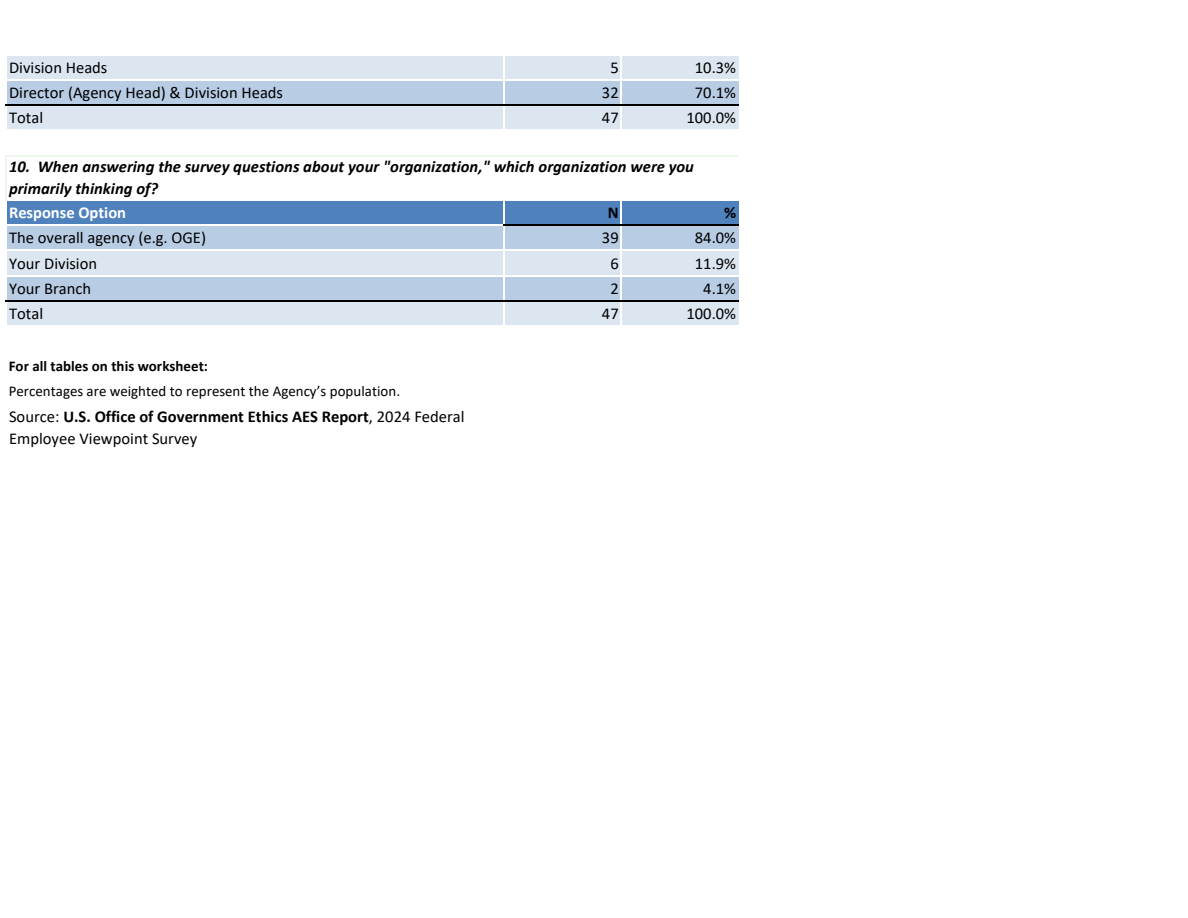
<style>
.page{position:relative;width:1188px;height:918px;background:#fff}
.page>*{position:absolute;margin:0;border:0;box-sizing:border-box;transform-origin:0 0}
.t1{font:16.5px/21.8px "Calibri";color:#000}
.t2{font:italic 700 16.5px/21.8px "Calibri";letter-spacing:.005em;color:#000001}
.t3{font:700 16.5px "Calibri";color:#fff}
.t4{font:700 16.5px "Calibri";color:#000001}
.t5{font:15px "Calibri";color:#000001}
.t6{font:700 15px "Calibri";color:#000001}
.s1{font-weight:700}
</style>
<div class="page">
<div style="left:7px;top:55px;width:732px;height:25px;background:#dce6f1"></div>
<div style="left:7px;top:80px;width:732px;height:25px;background:#b8cce4"></div>
<div style="left:7px;top:105px;width:732px;height:25px;background:#dce6f1"></div>
<div style="left:7px;top:200px;width:732px;height:25px;background:#4f81bd"></div>
<div style="left:7px;top:225px;width:732px;height:26px;background:#b8cce4"></div>
<div style="left:7px;top:250px;width:732px;height:26px;background:#dce6f1"></div>
<div style="left:7px;top:276px;width:732px;height:25px;background:#b8cce4"></div>
<div style="left:7px;top:301px;width:732px;height:25px;background:#dce6f1"></div>
<hr style="left:503px;top:55px;width:1px;height:49px;background:#fff">
<hr style="left:620px;top:55px;width:2px;height:49px;background:#fff">
<hr style="left:5px;top:155px;width:2px;height:46px;background:#eef6ed">
<svg style="left:503px;top:106px;width:1px;height:24px"></svg>
<hr style="left:620px;top:106px;width:2px;height:25px;background:#fff">
<hr style="left:7px;top:224px;width:496px;height:2px;background:#fff">
<svg style="left:503px;top:201px;width:1px;height:23px"></svg>
<hr style="left:620px;top:201px;width:2px;height:23px;background:#fff">
<hr style="left:503px;top:226px;width:1px;height:74px;background:#fff">
<hr style="left:620px;top:226px;width:2px;height:74px;background:#fff">
<svg style="left:503px;top:302px;width:1px;height:23px"></svg>
<hr style="left:620px;top:302px;width:2px;height:25px;background:#fff">
<hr style="left:7px;top:79px;width:732px;height:2px;background:#fff">
<hr style="left:5px;top:104px;width:734px;height:2px;background:#000001">
<hr style="left:7px;top:155px;width:732px;height:1px;background:#eef6ed">
<hr style="left:7px;top:199px;width:732px;height:2px;background:#fff">
<hr style="left:503px;top:224px;width:236px;height:2px;background:#000001">
<hr style="left:7px;top:250px;width:732px;height:1px;background:#fff">
<hr style="left:7px;top:275px;width:732px;height:1px;background:#fff">
<hr style="left:5px;top:300px;width:734px;height:2px;background:#000001">
<hr style="left:7px;top:325px;width:732px;height:2px;background:#fff">
<p class="t1" style="left:9px;top:56px;width:100px">Division Heads</p>
<p class="t1" style="left:610px;top:56px;width:10px">5</p>
<p class="t1" style="left:695px;top:56px;width:43px">10.3%</p>
<p class="t1" style="left:9px;top:81px;width:276px">Director (Agency Head) &amp; Division Heads</p>
<p class="t1" style="left:602px;top:81px;width:18px">32</p>
<p class="t1" style="left:695px;top:81px;width:43px">70.1%</p>
<p class="t1" style="left:9px;top:107px;width:36px">Total</p>
<p class="t1" style="left:602px;top:107px;width:18px">47</p>
<p class="t1" style="left:686px;top:107px;width:51px">100.0%</p>
<p class="t2" style="left:9px;top:155px;width:686px">10. When answering the survey questions about your "organization," which organization were you primarily thinking of?</p>
<p class="t3" style="left:9px;top:201px;width:119px">Response Option</p>
<p class="t4" style="left:608px;top:201px;width:12px">N</p>
<p class="t4" style="left:724px;top:201px;width:14px">%</p>
<p class="t1" style="left:9px;top:227px;width:199px">The overall agency (e.g. OGE)</p>
<p class="t1" style="left:602px;top:227px;width:18px">39</p>
<p class="t1" style="left:695px;top:227px;width:43px">84.0%</p>
<p class="t1" style="left:9px;top:252px;width:90px">Your Division</p>
<p class="t1" style="left:610px;top:252px;width:10px">6</p>
<p class="t1" style="left:695px;top:252px;width:43px">11.9%</p>
<p class="t1" style="left:9px;top:277px;width:84px">Your Branch</p>
<p class="t1" style="left:610px;top:277px;width:10px">2</p>
<p class="t1" style="left:703px;top:277px;width:34px">4.1%</p>
<p class="t1" style="left:9px;top:302px;width:36px">Total</p>
<p class="t1" style="left:602px;top:302px;width:18px">47</p>
<p class="t1" style="left:686px;top:302px;width:51px">100.0%</p>
<p class="t6" style="left:9px;top:356px;width:201px">For all tables on this worksheet:</p>
<p class="t5" style="left:9px;top:381px;width:393px">Percentages are weighted to represent the Agency’s population.</p>
<p class="t1" style="left:9px;top:405px;width:457px">Source: <span class="s1">U.S. Office of Government Ethics AES Report</span>, 2024 Federal<br>Employee Viewpoint Survey</p>
</div>
